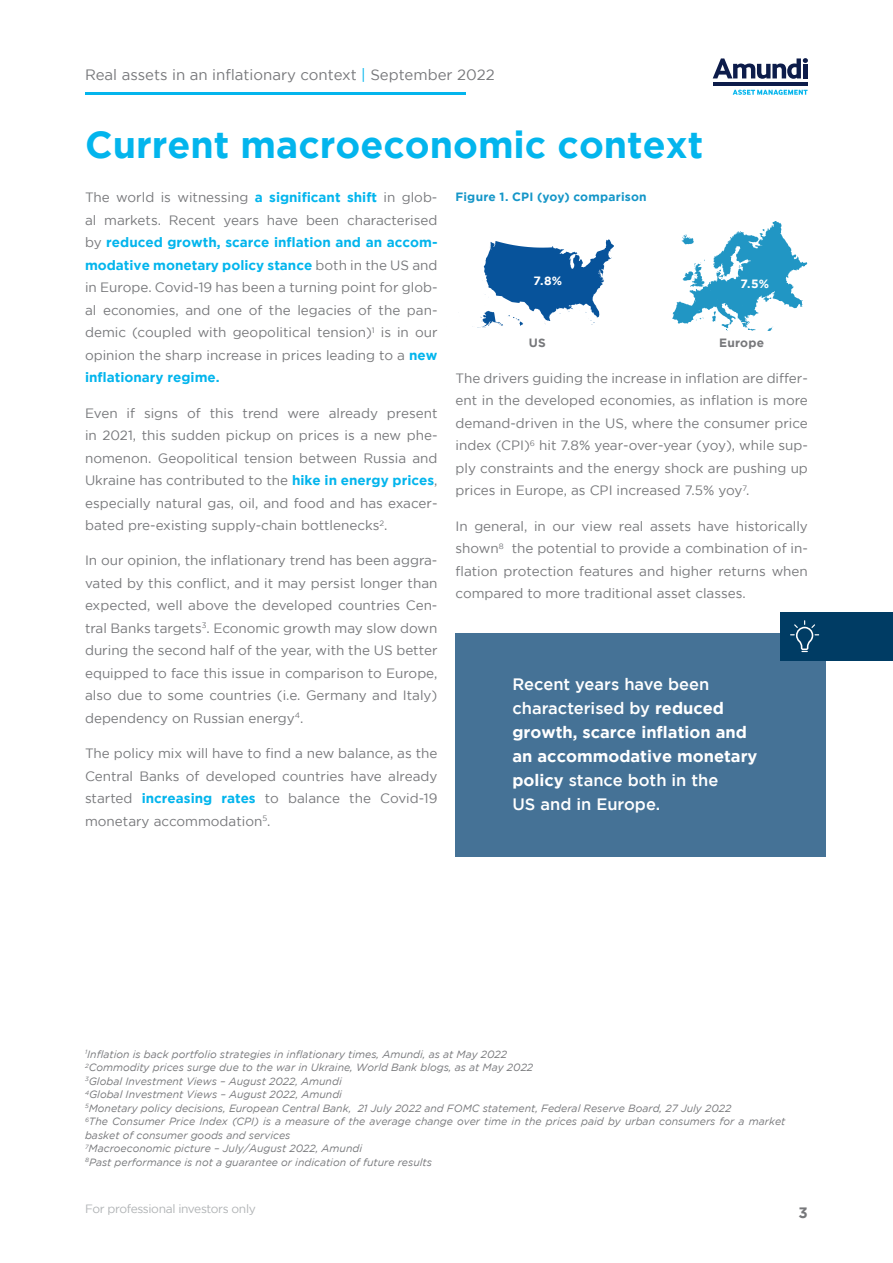
<style>
.page{position:relative;width:893px;height:1263px;background:#fff}
.page>*{position:absolute;margin:0;border:0;box-sizing:border-box;transform-origin:0 0}
.t1{font:700 37.5px "Gotham";color:#03b5ed}
.t2{font:500 16.5px/24px "Gotham";color:#fff}
.t3{font:15px "Gotham";color:#77787b}
.t4{font:700 15px "Gotham";color:#77787b}
.t5{font:13.5px/22.5px "Gotham";color:#77787b;text-align:justify}
.t6{font:12px "Gotham";letter-spacing:-.03em;color:#b1b4b6}
.t7{font:700 12px "Gotham";letter-spacing:.015em;color:#1596c8}
.t8{font:700 12px "Gotham";letter-spacing:.02em;color:#77787b}
.t9{font:700 12px "Gotham";color:#fff}
.t10{font:italic 10.5px/13.5px "Gotham";color:#77787b}
.s1{color:#00b5ed}
.s2{font-weight:700;color:#03b5ed}
.s3{font-weight:700}
</style>
<div class="page">
<hr style="left:85px;top:92px;width:380px;height:3px;background:#03b5ed">
<svg style="left:713px;top:58px;width:95px;height:21px"></svg>
<div style="left:803px;top:64px;width:5px;height:14px;background:#0d1c4a"></div>
<hr style="left:713px;top:82px;width:95px;height:4px;background:#0d1c4a">
<svg style="left:733px;top:90px;width:75px;height:5px"></svg>
<div style="left:455px;top:633px;width:371px;height:223px;background:#457296"></div>
<div style="left:780px;top:612px;width:113px;height:48px;background:#003c64"></div>
<svg style="left:790px;top:620px;width:29px;height:32px"></svg>
<svg style="left:672px;top:221px;width:135px;height:110px"></svg>
<svg style="left:472px;top:239px;width:142px;height:89px"></svg>
<p class="t3" style="left:85px;top:66px;width:411px">Real assets in an inflationary context <span class="s1">|</span> September 2022</p>
<h1 class="t1" style="left:85px;top:123px;width:620px">Current macroeconomic context</h1>
<p class="t5" style="left:85px;top:186px;width:354px">The world is witnessing <span class="s2">a significant shift</span> in glob&shy;al markets. Recent years have been characterised by <span class="s2">reduced growth, scarce inflation and an accom&shy;modative monetary policy stance</span> both in the US and in Europe. Covid-19 has been a turning point for glob&shy;al economies, and one of the legacies of the pan&shy;demic (coupled with geopolitical tension)<sup>1</sup> is in our opinion the sharp increase in prices leading to a <span class="s2">new inflationary regime.</span></p>
<p class="t5" style="left:85px;top:401px;width:354px">Even if signs of this trend were already present in 2021, this sudden pickup on prices is a new phe&shy;nomenon. Geopolitical tension between Russia and Ukraine has contributed to the <span class="s2">hike in energy prices</span>, especially natural gas, oil, and food and has exacer&shy;bated pre-existing supply-chain bottlenecks<sup>2</sup>.</p>
<p class="t5" style="left:85px;top:549px;width:354px">In our opinion, the inflationary trend has been aggra&shy;vated by this conflict, and it may persist longer than expected, well above the developed countries Cen&shy;tral Banks targets<sup>3</sup>. Economic growth may slow down during the second half of the year, with the US better equipped to face this issue in comparison to Europe, also due to some countries (i.e. Germany and Italy) dependency on Russian energy<sup>4</sup>.</p>
<p class="t5" style="left:85px;top:742px;width:354px">The policy mix will have to find a new balance, as the Central Banks of developed countries have already started <span class="s2">increasing rates</span> to balance the Covid-19 monetary accommodation<sup>5</sup>.</p>
<p class="t7" style="left:455px;top:190px;width:193px">Figure 1. CPI (yoy) comparison</p>
<p class="t9" style="left:534px;top:274px;width:30px">7.8%</p>
<p class="t9" style="left:741px;top:277px;width:30px">7.5%</p>
<p class="t8" style="left:529px;top:335px;width:19px">US</p>
<p class="t8" style="left:719px;top:335px;width:47px">Europe</p>
<p class="t5" style="left:455px;top:367px;width:354px">The drivers guiding the increase in inflation are differ&shy;ent in the developed economies, as inflation is more demand-driven in the US, where the consumer price index (CPI)<sup>6</sup> hit 7.8% year-over-year (yoy), while sup&shy;ply constraints and the energy shock are pushing up prices in Europe, as CPI increased 7.5% yoy<sup>7</sup>.</p>
<p class="t5" style="left:455px;top:514px;width:354px">In general, in our view real assets have historically shown<sup>8</sup> the potential to provide a combination of in&shy;flation protection features and higher returns when compared to more traditional asset classes.</p>
<p class="t2" style="left:512px;top:672px;width:247px">Recent years have been characterised by <span class="s3">reduced growth, scarce inflation and an accommodative monetary policy</span> stance both in the<br>US and in Europe.</p>
<p class="t10" style="left:85px;top:1047px;width:702px"><sup>1</sup>Inflation is back portfolio strategies in inflationary times, Amundi, as at May 2022<br><sup>2</sup>Commodity prices surge due to the war in Ukraine, World Bank blogs, as at May 2022<br><sup>3</sup>Global Investment Views – August 2022, Amundi<br><sup>4</sup>Global Investment Views – August 2022, Amundi<br><sup>5</sup>Monetary policy decisions, European Central Bank, 21 July 2022 and FOMC statement, Federal Reserve Board, 27 July 2022<br><sup>6</sup>The Consumer Price Index (CPI) is a measure of the average change over time in the prices paid by urban consumers for a market basket of consumer goods and services<br><sup>7</sup>Macroeconomic picture – July/August 2022, Amundi<br><sup>8</sup>Past performance is not a guarantee or indication of future results</p>
<p class="t6" style="left:85px;top:1202px;width:172px">For professional investors only</p>
<p class="t4" style="left:799px;top:1204px;width:11px">3</p>
</div>
